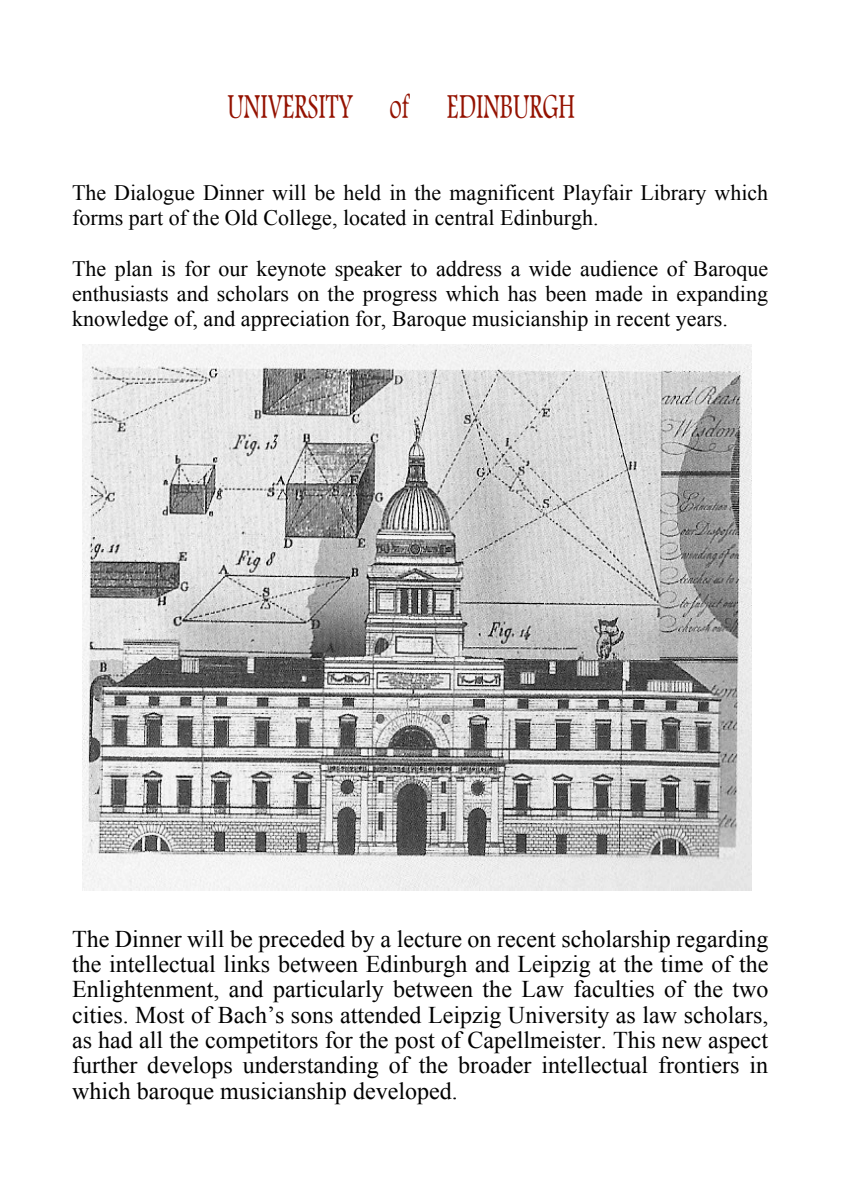
<style>
.page{position:relative;width:842px;height:1191px;background:#fff}
.page>*{position:absolute;margin:0;border:0;box-sizing:border-box;transform-origin:0 0}
.t1{font:36px "font 1114569 6";letter-spacing:.005em;color:#941200;scale:.67 1}
.t2{font:24px/25.2px "font 459212 6";color:#000;text-align:justify}
.t3{font:22px/25.2px "font 459212 6";color:#000}
</style>
<div class="page">
<img style="left:82px;top:344px;width:669px;height:547px">
<h1 class="t1" style="left:228px;top:81px;width:520px">UNIVERSITY of EDINBURGH</h1>
<p class="t3" style="left:72px;top:180px;width:698px">The Dialogue Dinner will be held in the magnificent Playfair Library which forms part of the Old College, located in central Edinburgh.</p>
<p class="t3" style="left:72px;top:256px;width:698px;text-align:justify">The plan is for our keynote speaker to address a wide audience of Baroque enthusiasts and scholars on the progress which has been made in expanding knowledge of, and appreciation for, Baroque musicianship in recent years.</p>
<p class="t2" style="left:72px;top:926px;width:698px">The Dinner will be preceded by a lecture on recent scholarship regarding the intellectual links between Edinburgh and Leipzig at the time of the Enlightenment, and particularly between the Law faculties of the two cities. Most of Bach’s sons attended Leipzig University as law scholars, as had all the competitors for the post of Capellmeister. This new aspect further develops understanding of the broader intellectual frontiers in which baroque musicianship developed.</p>
</div>
